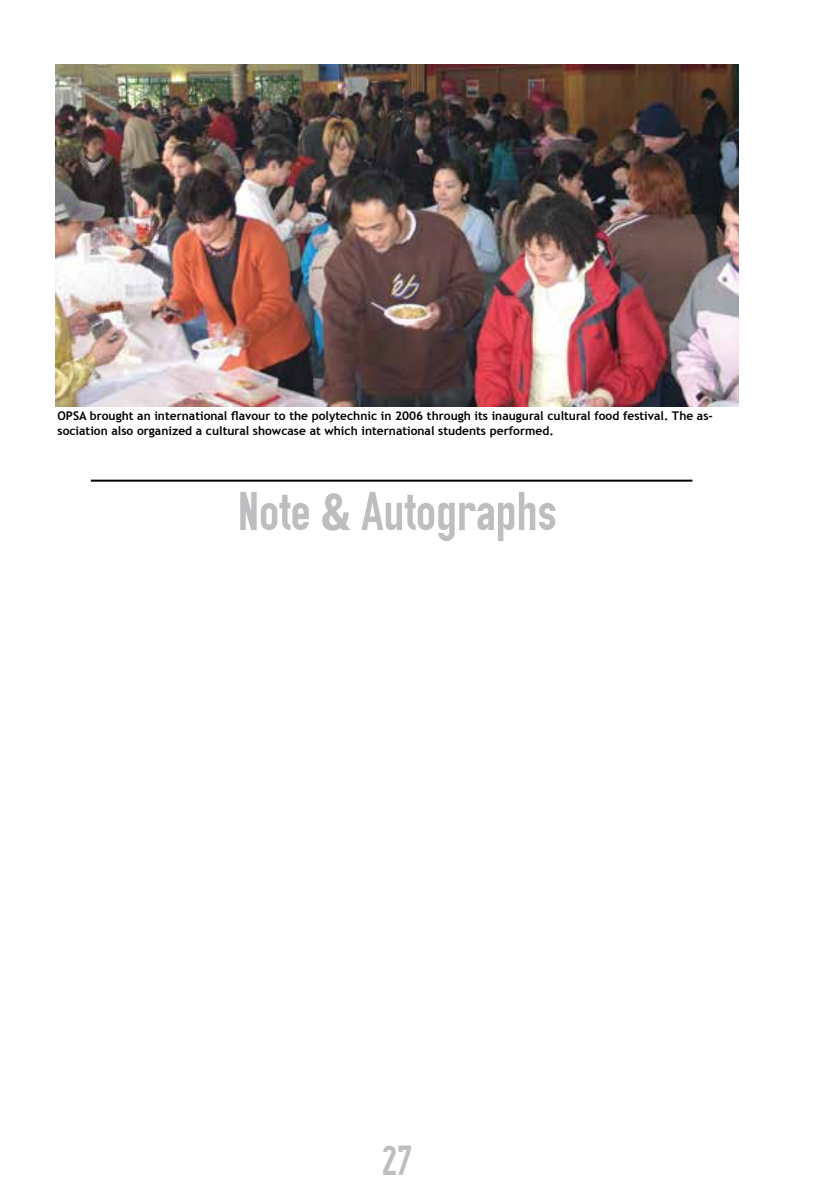
<style>
.page{position:relative;width:840px;height:1191px;background:#fff}
.page>*{position:absolute;margin:0;border:0;box-sizing:border-box;transform-origin:0 0}
.t1{font:54.6px "OSP DIN";color:#bcbec0}
.t2{font:42px "OSP DIN";color:#bcbec0}
.t3{font:700 12px/14.4px "Trebuchet MS";color:#000}
.s1{font-family:"Roboto Condensed";font-weight:700;font-size:51.2px}
</style>
<div class="page">
<img style="left:56px;top:65px;width:682px;height:341px">
<hr style="left:91px;top:479px;width:601px;height:2px;background:#000">
<p class="t3" style="left:57px;top:409px;width:656px">OPSA brought an international flavour to the polytechnic in 2006 through its inaugural cultural food festival. The as&shy;sociation also organized a cultural showcase at which international students performed.</p>
<h1 class="t1" style="left:238px;top:483px;width:320px">Note <span class="s1">&amp;</span> Autographs</h1>
<h2 class="t2" style="left:381px;top:1139px;width:32px">27</h2>
</div>
